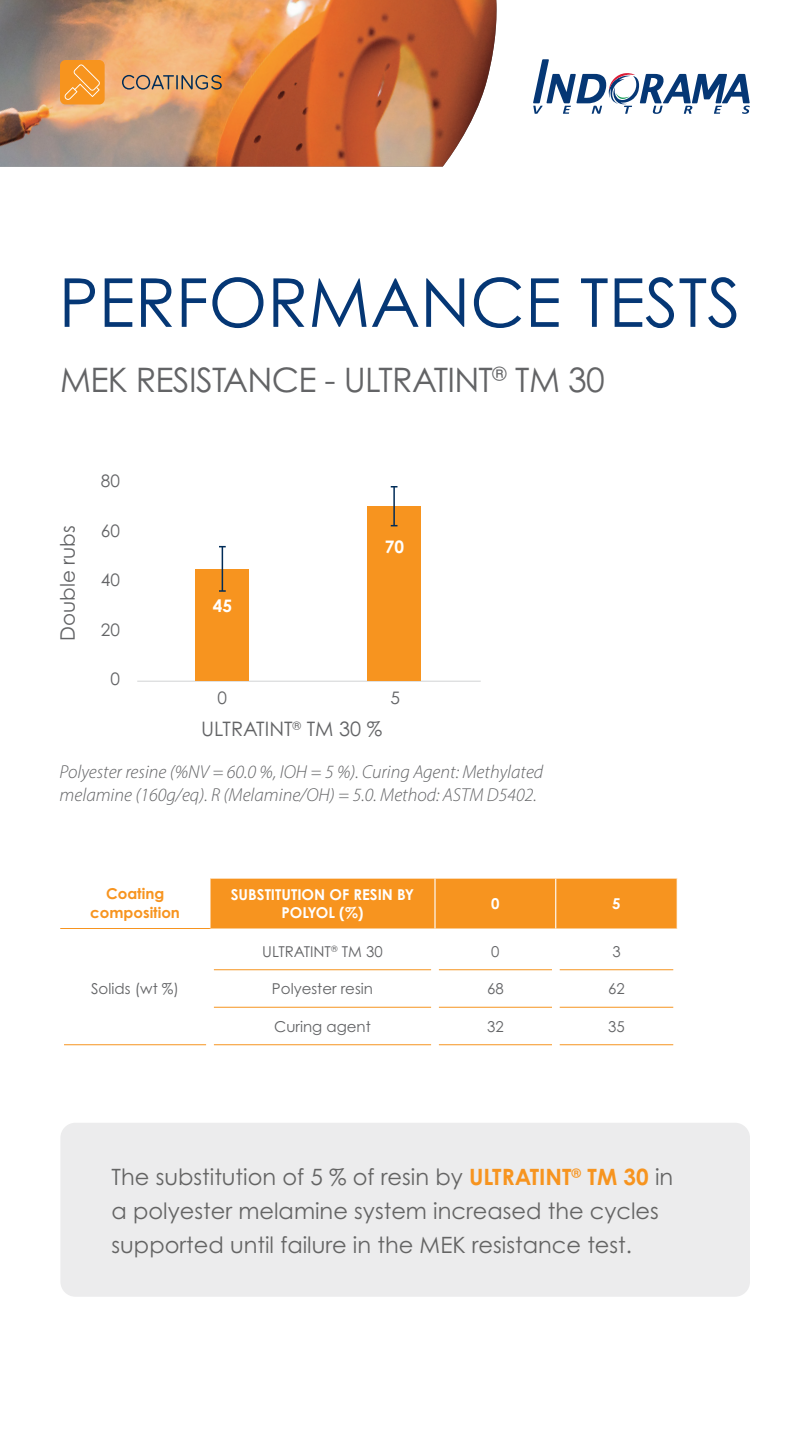
<style>
.page{position:relative;width:810px;height:1440px;background:#fff}
.page>*{position:absolute;margin:0;border:0;box-sizing:border-box;transform-origin:0 0}
.t1{font:67.5px "Century Gothic Pro";color:#053775}
.t2{font:33.75px "Century Gothic Pro";letter-spacing:-.02em;color:#636466}
.t3{font:22.5px/33.8px "Century Gothic Pro";color:#646464}
.t4{font:19.95px "Century Gothic Pro";color:#636466}
.t5{font:italic 300 18.75px/22.5px "Myriad Pro";color:#636466}
.t6{font:17.25px "Century Gothic Pro";color:#636466}
.t7{font:700 17.25px "Century Gothic Pro";color:#fff}
.t8{font:15px "Century Gothic Pro";color:#636466}
.t9{font:700 15px/18px "Century Gothic Pro";color:#fff;text-align:center}
.t10{font:700 15px/18.8px "Century Gothic Pro";color:#f7941f;text-align:center}
.s1{font-weight:700;color:#f7941f}
</style>
<div class="page">
<img style="left:0;top:0;width:497px;height:167px">
<div style="left:60px;top:60px;width:45px;height:44px;background:#f7941e;border-radius:6px"></div>
<svg style="left:122px;top:75px;width:100px;height:15px"></svg>
<svg style="left:64px;top:64px;width:36px;height:36px"></svg>
<svg style="left:533px;top:59px;width:217px;height:55px"></svg>
<div style="left:60px;top:1123px;width:690px;height:174px;background:#ececed;border-radius:15px"></div>
<div style="left:211px;top:879px;width:466px;height:49px;background:#f7941f"></div>
<hr style="left:434px;top:879px;width:2px;height:49px;background:#fff">
<hr style="left:555px;top:879px;width:1px;height:49px;background:#fff">
<hr style="left:214px;top:969px;width:217px;height:1px;background:#f7941f">
<hr style="left:439px;top:969px;width:113px;height:1px;background:#f7941f">
<hr style="left:560px;top:969px;width:114px;height:1px;background:#f7941f">
<hr style="left:214px;top:1007px;width:217px;height:1px;background:#f7941f">
<hr style="left:439px;top:1007px;width:113px;height:1px;background:#f7941f">
<hr style="left:560px;top:1007px;width:114px;height:1px;background:#f7941f">
<hr style="left:64px;top:1044px;width:142px;height:1px;background:#f7941f">
<hr style="left:214px;top:1044px;width:217px;height:1px;background:#f7941f">
<hr style="left:439px;top:1044px;width:113px;height:1px;background:#f7941f">
<hr style="left:560px;top:1044px;width:114px;height:1px;background:#f7941f">
<hr style="left:60px;top:928px;width:150px;height:1px;background:#f7941f">
<hr style="left:137px;top:681px;width:344px;height:1px;background:#d1d3d4">
<div style="left:195px;top:569px;width:54px;height:112px;background:#f7941f"></div>
<div style="left:367px;top:506px;width:54px;height:175px;background:#f7941f"></div>
<hr style="left:222px;top:547px;width:1px;height:44px;background:#002c58">
<svg style="left:219px;top:590px;width:7px;height:2px"></svg>
<hr style="left:393px;top:487px;width:2px;height:39px;background:#002c58">
<svg style="left:391px;top:486px;width:7px;height:2px"></svg>
<h1 class="t1" style="left:59px;top:261px;width:684px">PERFORMANCE TESTS</h1>
<h2 class="t2" style="left:60px;top:359px;width:546px">MEK RESISTANCE - ULTRATINT<sup>®</sup> TM 30</h2>
<p class="t4" style="left:56px;top:641px;width:117px;rotate:-90deg">Double rubs</p>
<p class="t6" style="left:101px;top:471px;width:21px">80</p>
<p class="t6" style="left:101px;top:520px;width:21px">60</p>
<p class="t6" style="left:101px;top:570px;width:21px">40</p>
<p class="t6" style="left:101px;top:619px;width:21px">20</p>
<p class="t6" style="left:110px;top:669px;width:11px">0</p>
<p class="t7" style="left:213px;top:595px;width:21px">45</p>
<p class="t6" style="left:218px;top:687px;width:11px">0</p>
<p class="t7" style="left:385px;top:536px;width:21px">70</p>
<p class="t6" style="left:391px;top:687px;width:11px">5</p>
<p class="t4" style="left:201px;top:717px;width:183px">ULTRATINT<sup>®</sup> TM 30 %</p>
<p class="t5" style="left:60px;top:760px;width:485px">Polyester resine (%NV = 60.0 %, IOH = 5 %). Curing Agent: Methylated melamine (160g/eq). R (Melamine/OH) = 5.0. Method: ASTM D5402.</p>
<p class="t10" style="left:90px;top:884px;width:91px">Coating composition</p>
<p class="t9" style="left:231px;top:885px;width:185px">SUBSTITUTION OF RESIN BY<br>POLYOL (%)</p>
<p class="t9" style="left:491px;top:894px;width:10px">0</p>
<p class="t9" style="left:612px;top:894px;width:10px">5</p>
<p class="t8" style="left:262px;top:942px;width:122px">ULTRATINT<sup>®</sup> TM 30</p>
<p class="t8" style="left:491px;top:942px;width:10px">0</p>
<p class="t8" style="left:612px;top:942px;width:10px">3</p>
<p class="t8" style="left:91px;top:979px;width:89px">Solids (wt %)</p>
<p class="t8" style="left:272px;top:979px;width:102px">Polyester resin</p>
<p class="t8" style="left:487px;top:979px;width:18px">68</p>
<p class="t8" style="left:608px;top:979px;width:18px">62</p>
<p class="t8" style="left:274px;top:1017px;width:98px">Curing agent</p>
<p class="t8" style="left:487px;top:1017px;width:18px">32</p>
<p class="t8" style="left:608px;top:1017px;width:18px">35</p>
<p class="t3" style="left:112px;top:1160px;width:563px">The substitution of 5 % of resin by <span class="s1">ULTRATINT</span><sup>®</sup> <span class="s1">TM 30</span> in a polyester melamine system increased the cycles supported until failure in the MEK resistance test.</p>
</div>
